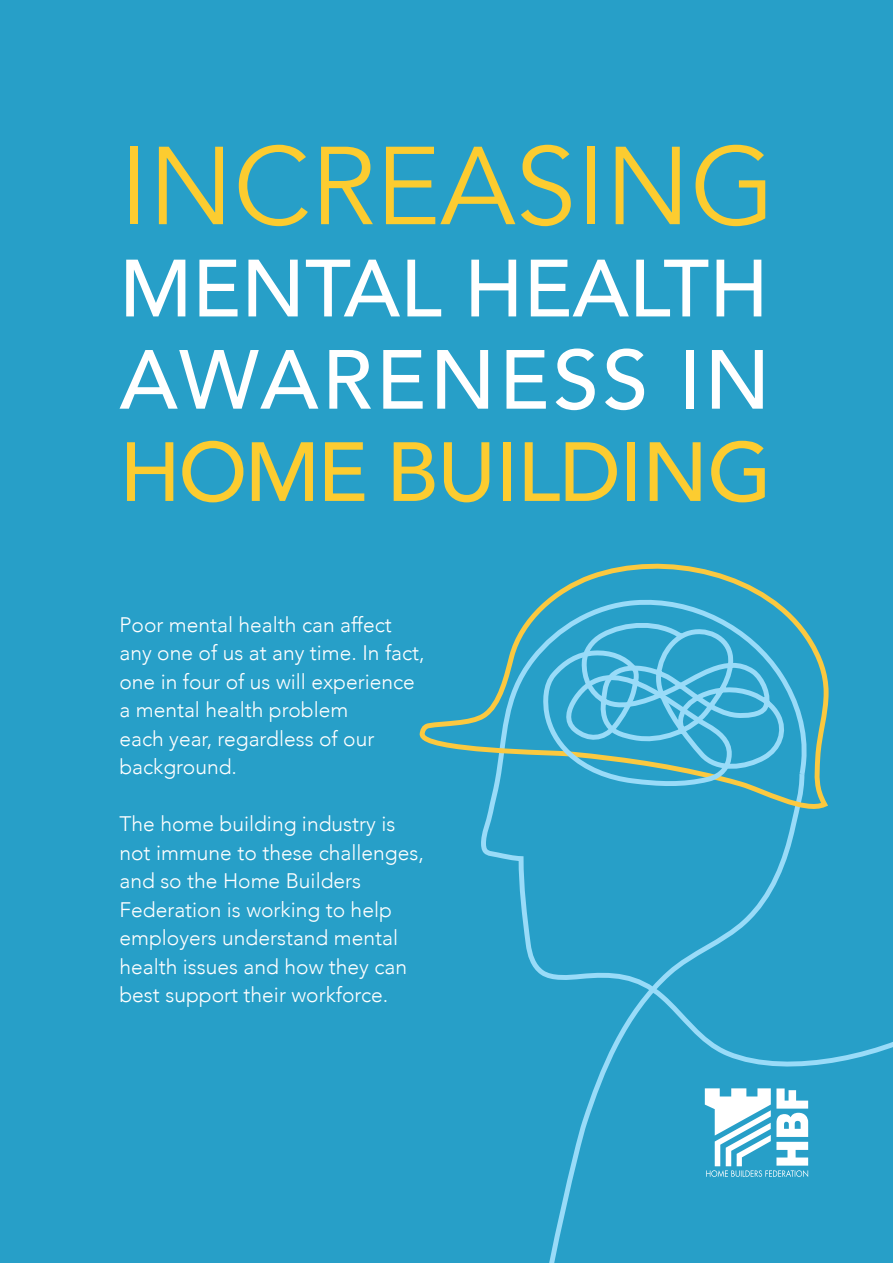
<style>
.page{position:relative;width:893px;height:1263px;background:#279fc8}
.page>*{position:absolute;margin:0;border:0;box-sizing:border-box;transform-origin:0 0}
.t1{font:109.5px "Avenir";color:#fccc30}
.t2{font:500 82.8px/92.2px "Avenir";letter-spacing:-.01em;color:#fccc30}
.t3{font:500 80.25px "Avenir";color:#fff}
.t4{font:300 21px/28.5px "Avenir";color:#fff}
.s1{color:#fff}
</style>
<div class="page">
<svg style="left:483px;top:813px;width:410px;height:253px"></svg>
<svg style="left:540px;top:813px;width:267px;height:450px"></svg>
<svg style="left:419px;top:563px;width:410px;height:250px"></svg>
<svg style="left:538px;top:621px;width:248px;height:169px"></svg>
<p class="t1" style="left:119px;top:121px;width:657px">INCREASING</p>
<p class="t3" style="left:119px;top:219px;width:651px">MENTAL HEALTH</p>
<p class="t2" style="left:119px;top:329px;width:654px"><span class="s1">AWARENESS IN<br></span>HOME BUILDING</p>
<p class="t4" style="left:119px;top:610px;width:307px">Poor mental health can affect any one of us at any time. In fact, one in four of us will experience a mental health problem<br>each year, regardless of our background.</p>
<p class="t4" style="left:119px;top:810px;width:306px">The home building industry is not immune to these challenges, and so the Home Builders<br>Federation is working to help employers understand mental health issues and how they can best support their workforce.</p>
</div>
